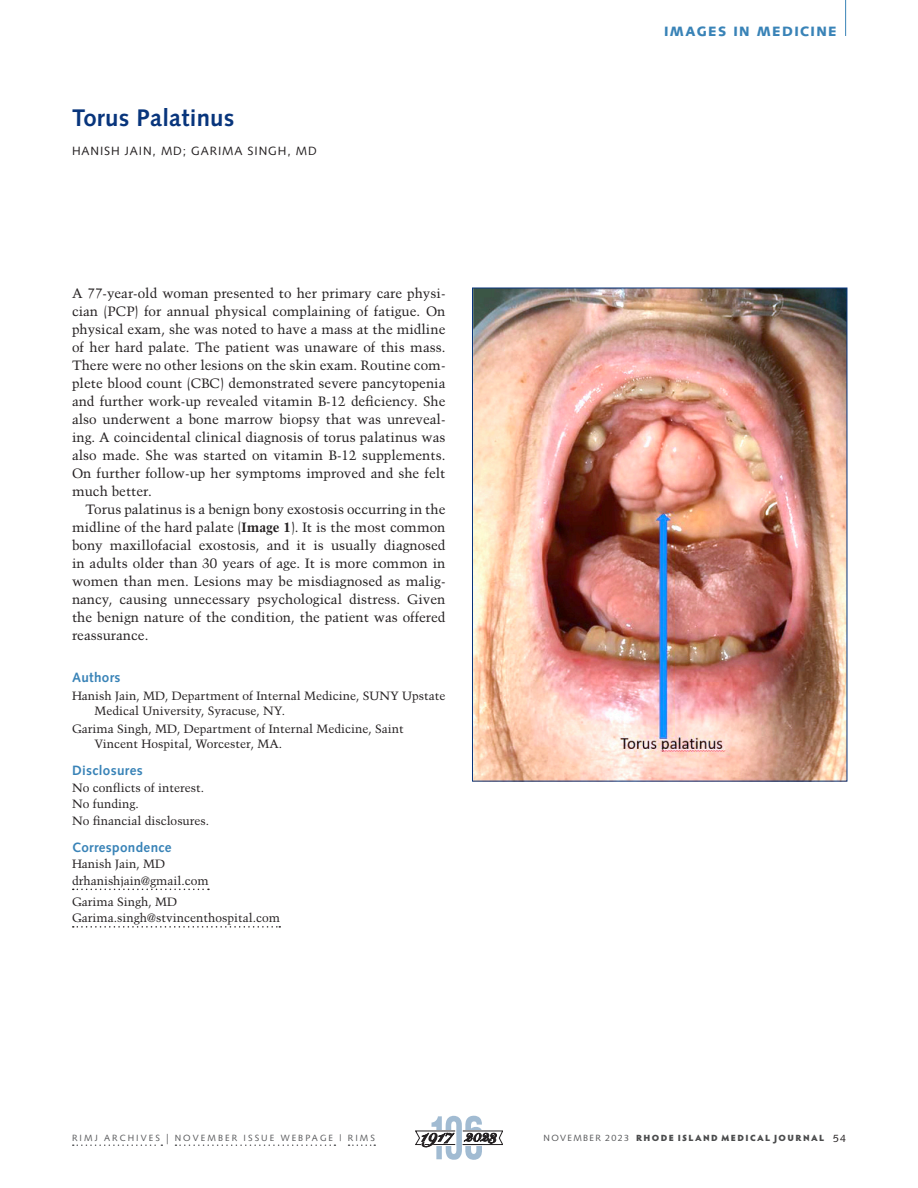
<style>
.page{position:relative;width:918px;height:1188px;background:#fff}
.page>*{position:absolute;margin:0;border:0;box-sizing:border-box;transform-origin:0 0}
.CLINICAL_TITLE{font:700 24px "Syntax";letter-spacing:.01em;color:#08357c}
.clinical_text_1st_pa{font:13.5px/18px "Trump Mediaeval";color:#231f20;text-align:justify}
.clinical_text__9_12{font:13.5px/18px "Trump Mediaeval";color:#231f20;text-align:justify}
.clinical_Fine_print{font:700 13.5px "Syntax";letter-spacing:.025em;color:#3983b7}
.dept_blue{font:900 13.5px "Syntax";letter-spacing:.1em;color:#3983b7}
.clinical_AUTHORS{font:12px/15px "Trump Mediaeval";color:#231f20}
.clinical_Fine_print-2{font:12px "Trump Mediaeval";color:#231f20}
.byline_author{font:12px "Syntax";letter-spacing:.075em;color:#231f20}
.t1{font:900 9px "Hypatia Sans Pro";letter-spacing:.155em;color:#4b4c4d}
.t2{font:9px "Syntax";letter-spacing:.23em;color:#57585a}
.s1{font-weight:700}
.s2{font-size:13.5px}
.s3{font-family:"Syntax";font-weight:400;color:#57585a}
.s4{font-family:"Syntax";font-weight:400;font-size:10.5px;color:#231f20}
</style>
<div class="page">
<hr style="left:845px;top:0;width:1px;height:36px;background:#3983b7">
<svg style="left:73px;top:889px;width:136px;height:1px"></svg>
<svg style="left:73px;top:926px;width:207px;height:2px"></svg>
<img style="left:474px;top:290px;width:371px;height:490px">
<svg style="left:73px;top:1144px;width:89px;height:2px"></svg>
<svg style="left:175px;top:1144px;width:160px;height:2px"></svg>
<svg style="left:349px;top:1144px;width:26px;height:2px"></svg>
<svg style="left:415px;top:1116px;width:88px;height:44px"></svg>
<p class="CLINICAL_TITLE" style="left:72px;top:104px;width:164px">Torus Palatinus</p>
<p class="byline_author" style="left:72px;top:143px;width:246px">HANISH JAIN, MD; GARIMA SINGH, MD</p>
<p class="clinical_text_1st_pa" style="left:72px;top:284px;width:375px">A 77-year-old woman presented to her primary care physi&shy;cian (PCP) for annual physical complaining of fatigue. On physical exam, she was noted to have a mass at the midline of her hard palate. The patient was unaware of this mass.<br>There were no other lesions on the skin exam. Routine com&shy;plete blood count (CBC) demonstrated severe pancytopenia and further work-up revealed vitamin B-12 deficiency. She also underwent a bone marrow biopsy that was unreveal&shy;ing. A coincidental clinical diagnosis of torus palatinus was also made. She was started on vitamin B-12 supplements.<br>On further follow-up her symptoms improved and she felt much better.</p>
<p class="clinical_text__9_12" style="left:72px;top:500px;width:375px;text-indent:14px">Torus palatinus is a benign bony exostosis occurring in the midline of the hard palate (<span class="s1">Image 1</span>). It is the most common bony maxillofacial exostosis, and it is usually diagnosed in adults older than 30 years of age. It is more common in women than men. Lesions may be misdiagnosed as malig&shy;nancy, causing unnecessary psychological distress. Given the benign nature of the condition, the patient was offered reassurance.</p>
<p class="clinical_Fine_print" style="left:72px;top:670px;width:50px">Authors</p>
<p class="clinical_AUTHORS" style="left:94px;top:689px;width:352px;text-indent:-22px">Hanish Jain, MD, Department of Internal Medicine, SUNY Upstate<br>Medical University, Syracuse, NY.</p>
<p class="clinical_AUTHORS" style="left:94px;top:722px;width:311px;text-indent:-22px">Garima Singh, MD, Department of Internal Medicine, Saint<br>Vincent Hospital, Worcester, MA.</p>
<p class="clinical_Fine_print" style="left:72px;top:763px;width:72px">Disclosures</p>
<p class="clinical_Fine_print-2" style="left:72px;top:780px;width:134px">No conflicts of interest.</p>
<p class="clinical_Fine_print-2" style="left:72px;top:797px;width:68px">No funding.</p>
<p class="clinical_Fine_print-2" style="left:72px;top:813px;width:139px">No financial disclosures.</p>
<p class="clinical_Fine_print" style="left:72px;top:839px;width:101px">Correspondence</p>
<p class="clinical_Fine_print-2" style="left:72px;top:857px;width:95px">Hanish Jain, MD</p>
<p class="clinical_Fine_print-2" style="left:72px;top:873px;width:138px">drhanishjain@gmail.com</p>
<p class="clinical_Fine_print-2" style="left:72px;top:894px;width:107px">Garima Singh, MD</p>
<p class="clinical_Fine_print-2" style="left:72px;top:911px;width:210px">Garima.singh@stvincenthospital.com</p>
<p class="dept_blue" style="left:664px;top:23px;width:174px">IMAGES IN MEDICINE</p>
<p class="t2" style="left:72px;top:1132px;width:305px">RIMJ ARCHIVES <span class="s2">|</span> NOVEMBER ISSUE WEBPAGE | RIMS</p>
<p class="t1" style="left:544px;top:1131px;width:304px"><span class="s3">NOVEMBER 2023</span> RHODE ISLAND MEDICAL JOURNAL <span class="s4">54</span></p>
</div>
